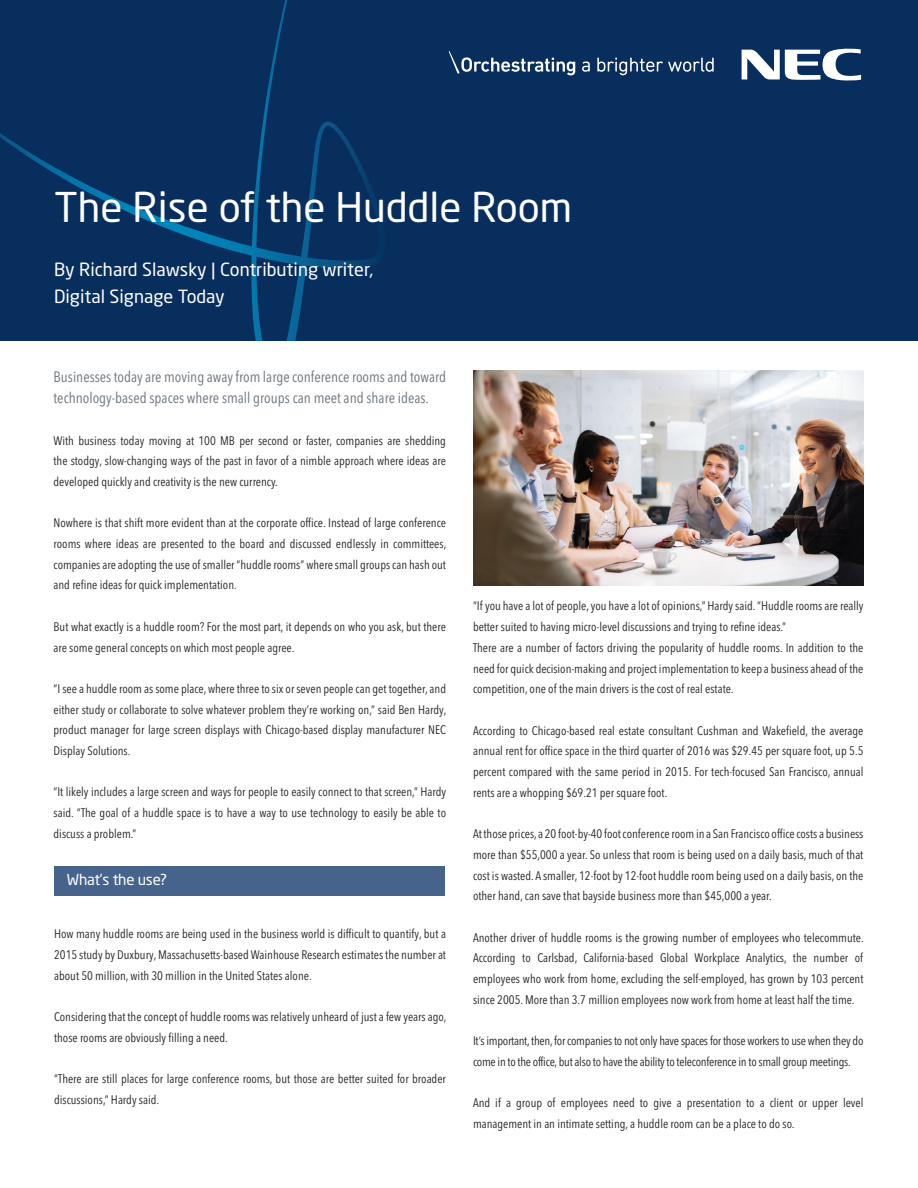
<style>
.page{position:relative;width:918px;height:1188px;background:#fff}
.page>*{position:absolute;margin:0;border:0;box-sizing:border-box;transform-origin:0 0}
.t1{font:40.5px "Neo Sans Std";color:#fff}
.t2{font:18px/27px "Neo Sans Std";color:#fff}
.t3{font:condensed 15px/20.7px "Avenir Next LT Pro";color:#687179}
.t4{font:15px "Neo Sans Std";letter-spacing:-.015em;color:#fff}
.t5{font:condensed 12.3px/20.7px "Avenir Next LT Pro";color:#231f20;text-align:justify}
.t6{font:condensed 12.3px/20.7px "Avenir Next LT Pro";letter-spacing:-.02em;color:#231f20}
</style>
<div class="page">
<div style="left:54px;top:866px;width:391px;height:29px;background:#46648b"></div>
<div style="left:0;top:0;width:918px;height:343px;background:#082e5e"></div>
<svg style="left:0;top:0;width:376px;height:341px"></svg>
<svg style="left:742px;top:48px;width:119px;height:33px"></svg>
<svg style="left:582px;top:61px;width:8px;height:11px"></svg>
<svg style="left:597px;top:58px;width:117px;height:17px"></svg>
<svg style="left:449px;top:51px;width:126px;height:24px"></svg>
<div style="left:0;top:341px;width:918px;height:15px;background:#fff"></div>
<img style="left:473px;top:370px;width:391px;height:215px">
<h1 class="t1" style="left:54px;top:183px;width:520px">The Rise of the Huddle Room</h1>
<h2 class="t2" style="left:54px;top:256px;width:321px">By Richard Slawsky | Contributing writer,<br>Digital Signage Today</h2>
<p class="t3" style="left:54px;top:367px;width:394px">Businesses today are moving away from large conference rooms and toward technology-based spaces where small groups can meet and share ideas.</p>
<p class="t5" style="left:54px;top:430px;width:394px">With business today moving at 100 MB per second or faster, companies are shedding the stodgy, slow-changing ways of the past in favor of a nimble approach where ideas are developed quickly and creativity is the new currency.</p>
<p class="t5" style="left:54px;top:513px;width:394px">Nowhere is that shift more evident than at the corporate office. Instead of large conference rooms where ideas are presented to the board and discussed endlessly in committees, companies are adopting the use of smaller “huddle rooms” where small groups can hash out and refine ideas for quick implementation.</p>
<p class="t5" style="left:54px;top:616px;width:394px">But what exactly is a huddle room? For the most part, it depends on who you ask, but there are some general concepts on which most people agree.</p>
<p class="t5" style="left:54px;top:678px;width:394px">“I see a huddle room as some place, where three to six or seven people can get together, and either study or collaborate to solve whatever problem they’re working on,” said Ben Hardy, product manager for large screen displays with Chicago-based display manufacturer NEC Display Solutions.</p>
<p class="t5" style="left:54px;top:782px;width:394px">“It likely includes a large screen and ways for people to easily connect to that screen,” Hardy said. “The goal of a huddle space is to have a way to use technology to easily be able to discuss a problem.”</p>
<p class="t4" style="left:67px;top:870px;width:102px">What’s the use?</p>
<p class="t5" style="left:54px;top:924px;width:393px">How many huddle rooms are being used in the business world is difficult to quantify, but a 2015 study by Duxbury, Massachusetts-based Wainhouse Research estimates the number at about 50 million, with 30 million in the United States alone.</p>
<p class="t5" style="left:54px;top:1006px;width:394px">Considering that the concept of huddle rooms was relatively unheard of just a few years ago, those rooms are obviously filling a need.</p>
<p class="t5" style="left:54px;top:1068px;width:393px">“There are still places for large conference rooms, but those are better suited for broader discussions,” Hardy said.</p>
<p class="t5" style="left:473px;top:596px;width:392px;text-align:left">“If you have a lot of people, you have a lot of opinions,” Hardy said. “Huddle rooms are really better suited to having micro-level discussions and trying to refine ideas.”<br>There are a number of factors driving the popularity of huddle rooms. In addition to the need for quick decision-making and project implementation to keep a business ahead of the competition, one of the main drivers is the cost of real estate.</p>
<p class="t5" style="left:473px;top:720px;width:392px">According to Chicago-based real estate consultant Cushman and Wakefield, the average annual rent for office space in the third quarter of 2016 was $29.45 per square foot, up 5.5 percent compared with the same period in 2015. For tech-focused San Francisco, annual rents are a whopping $69.21 per square foot.</p>
<p class="t5" style="left:473px;top:823px;width:392px">At those prices, a 20 foot-by-40 foot conference room in a San Francisco office costs a business more than $55,000 a year. So unless that room is being used on a daily basis, much of that cost is wasted. A smaller, 12-foot by 12-foot huddle room being used on a daily basis, on the other hand, can save that bayside business more than $45,000 a year.</p>
<p class="t5" style="left:473px;top:927px;width:392px">Another driver of huddle rooms is the growing number of employees who telecommute.<br>According to Carlsbad, California-based Global Workplace Analytics, the number of employees who work from home, excluding the self-employed, has grown by 103 percent since 2005. More than 3.7 million employees now work from home at least half the time.</p>
<p class="t6" style="left:473px;top:1030px;width:392px">It’s important, then, for companies to not only have spaces for those workers to use when they do come in to the office, but also to have the ability to teleconference in to small group meetings.</p>
<p class="t5" style="left:473px;top:1093px;width:392px">And if a group of employees need to give a presentation to a client or upper level management in an intimate setting, a huddle room can be a place to do so.</p>
</div>
